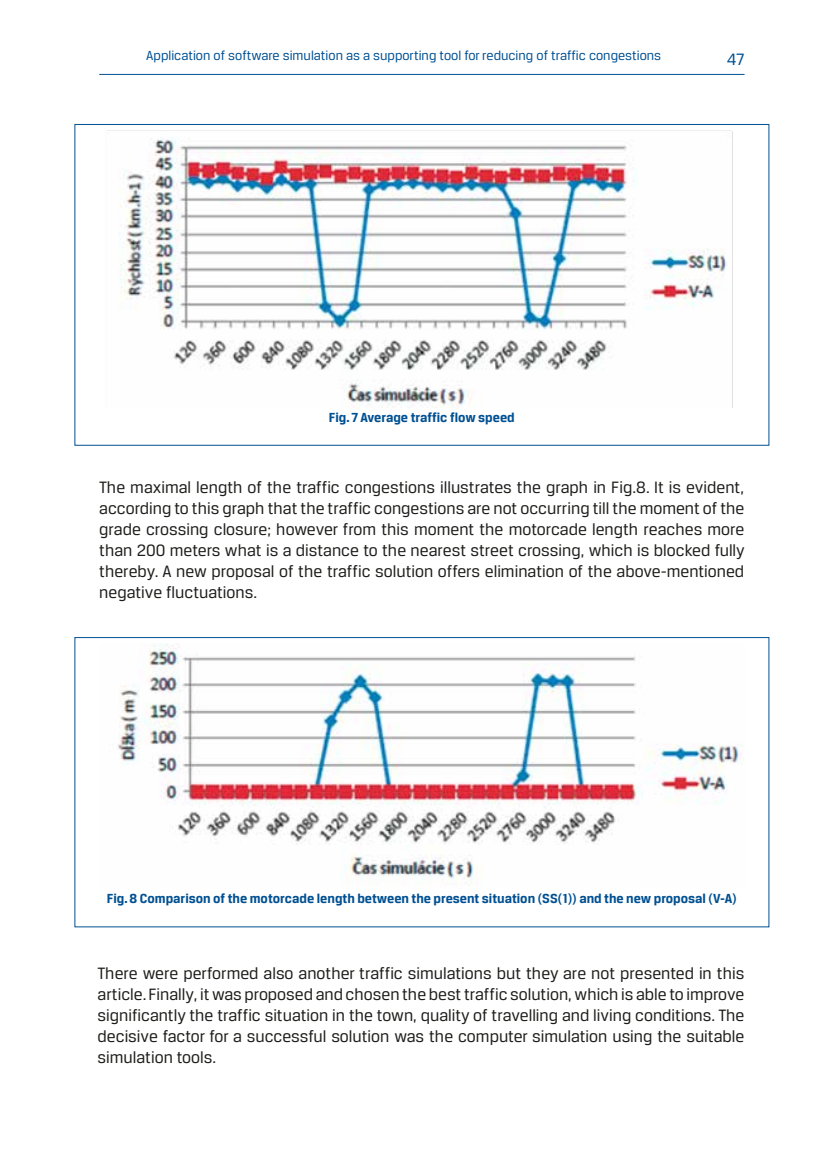
<style>
.page{position:relative;width:819px;height:1161px;background:#fff}
.page>*{position:absolute;margin:0;border:0;box-sizing:border-box;transform-origin:0 0}
.podstawowy_ang{font:17.5px/21px "Breuer Text";color:#1d1d1b;text-align:justify}
.t1{font:17.5px "Breuer Text";color:#005092}
.podst_ang{font:700 14px "Breuer Text";color:#005092}
.t2{font:14px "Breuer Text";color:#005092}
</style>
<div class="page">
<hr style="left:99px;top:74px;width:645px;height:1px;background:#005092">
<img style="left:107px;top:130px;width:626px;height:277px">
<img style="left:117px;top:643px;width:625px;height:242px">
<p class="t2" style="left:146px;top:48px;width:516px">Application of software simulation as a supporting tool for reducing of traffic congestions</p>
<p class="t1" style="left:726px;top:50px;width:19px">47</p>
<p class="podst_ang" style="left:329px;top:409px;width:187px">Fig. 7 Average traffic flow speed</p>
<p class="podstawowy_ang" style="left:99px;top:476px;width:647px">The maximal length of the traffic congestions illustrates the graph in Fig.8. It is evident, according to this graph that the traffic congestions are not occurring till the moment of the grade crossing closure; however from this moment the motorcade length reaches more than 200 meters what is a distance to the nearest street crossing, which is blocked fully thereby. A new proposal of the traffic solution offers elimination of the above-mentioned negative fluctuations.</p>
<p class="podst_ang" style="left:107px;top:891px;width:631px">Fig. 8 Comparison of the motorcade length between the present situation (SS(1)) and the new proposal (V-A)</p>
<p class="podstawowy_ang" style="left:98px;top:963px;width:648px">There were performed also another traffic simulations but they are not presented in this article. Finally, it was proposed and chosen the best traffic solution, which is able to improve significantly the traffic situation in the town, quality of travelling and living conditions. The decisive factor for a successful solution was the computer simulation using the suitable simulation tools.</p>
</div>
